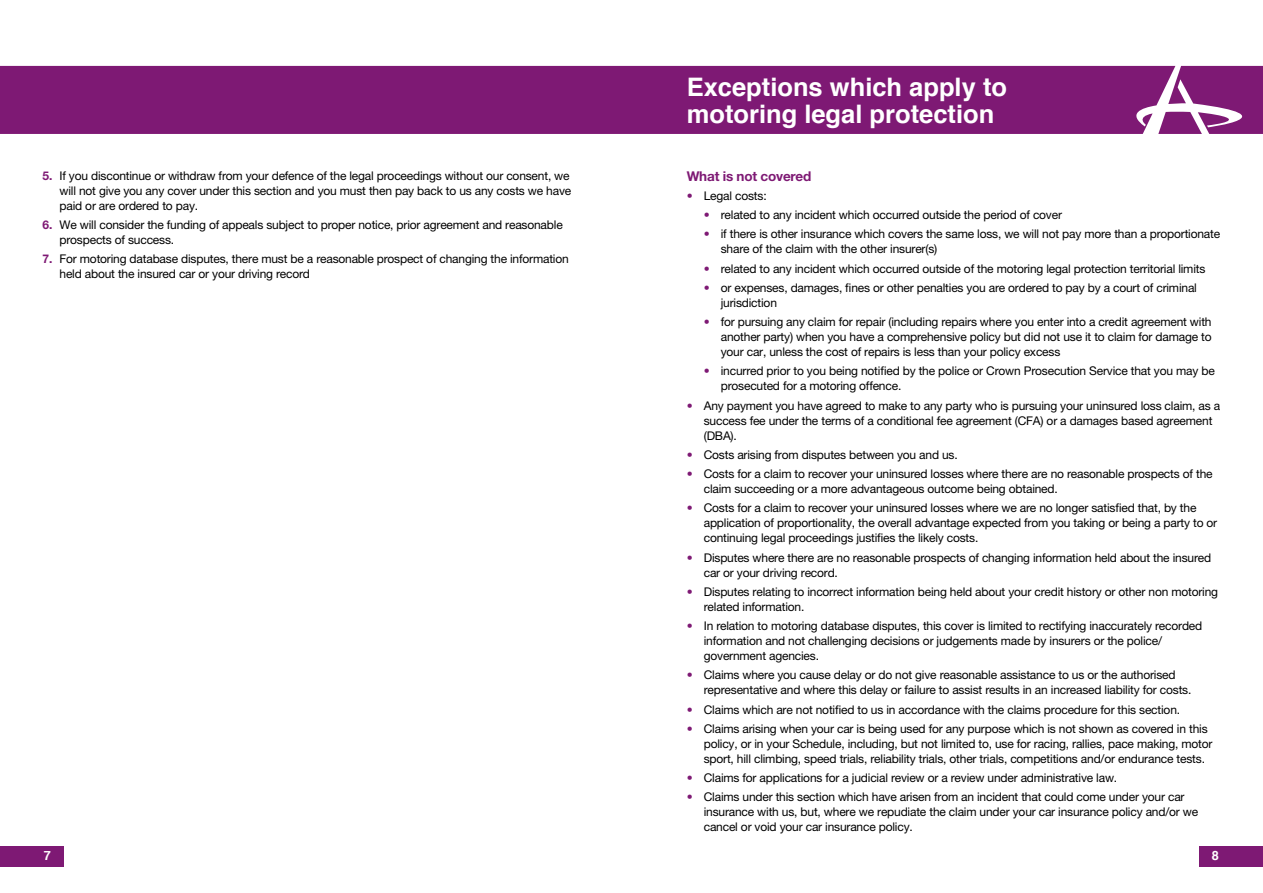
<style>
.page{position:relative;width:1263px;height:893px;background:#fff}
.page>*{position:absolute;margin:0;border:0;box-sizing:border-box;transform-origin:0 0}
.t1{font:700 25.5px/27px "Helvetica";color:#fff}
.t2{font:700 13.5px "Helvetica Neue";letter-spacing:-.015em;color:#7e1974}
.t3{font:700 12.75px "Helvetica";color:#fff}
.t4{font:12px/15px "Helvetica Neue";letter-spacing:-.015em;color:#000}
.s1{font-weight:700;color:#7e1974}
.s2{color:#7e1974}
</style>
<div class="page">
<div style="left:0;top:66px;width:1158px;height:68px;background:#7e1974"></div>
<svg style="left:1158px;top:66px;width:105px;height:68px"></svg>
<div style="left:1199px;top:846px;width:64px;height:20px;background:#7e1974"></div>
<div style="left:0;top:846px;width:64px;height:20px;background:#7e1974"></div>
<p class="t4" style="left:60px;top:168px;width:513px;text-indent:-17px"><span class="s1">5.</span> If you discontinue or withdraw from your defence of the legal proceedings without our consent, we will not give you any cover under this section and you must then pay back to us any costs we have paid or are ordered to pay.</p>
<p class="t4" style="left:60px;top:217px;width:505px;text-indent:-17px"><span class="s1">6.</span> We will consider the funding of appeals subject to proper notice, prior agreement and reasonable prospects of success.</p>
<p class="t4" style="left:60px;top:251px;width:511px;text-indent:-17px"><span class="s1">7.</span> For motoring database disputes, there must be a reasonable prospect of changing the information held about the insured car or your driving record</p>
<h1 class="t1" style="left:687px;top:74px;width:322px">Exceptions which apply to motoring legal protection</h1>
<p class="t2" style="left:687px;top:167px;width:126px">What is not covered</p>
<p class="t4" style="left:687px;top:188px;width:81px"><span class="s2">•</span> Legal costs:</p>
<p class="t4" style="left:704px;top:207px;width:360px"><span class="s2">•</span> related to any incident which occurred outside the period of cover</p>
<p class="t4" style="left:721px;top:226px;width:501px;text-indent:-17px"><span class="s2">•</span> if there is other insurance which covers the same loss, we will not pay more than a proportionate share of the claim with the other insurer(s)</p>
<p class="t4" style="left:704px;top:261px;width:503px"><span class="s2">•</span> related to any incident which occurred outside of the motoring legal protection territorial limits</p>
<p class="t4" style="left:721px;top:280px;width:478px;text-indent:-17px"><span class="s2">•</span> or expenses, damages, fines or other penalties you are ordered to pay by a court of criminal jurisdiction</p>
<p class="t4" style="left:721px;top:314px;width:492px;text-align:justify;text-indent:-17px"><span class="s2">•</span> for pursuing any claim for repair (including repairs where you enter into a credit agreement with another party) when you have a comprehensive policy but did not use it to claim for damage to your car, unless the cost of repairs is less than your policy excess</p>
<p class="t4" style="left:721px;top:363px;width:495px;text-indent:-17px"><span class="s2">•</span> incurred prior to you being notified by the police or Crown Prosecution Service that you may be prosecuted for a motoring offence.</p>
<p class="t4" style="left:704px;top:398px;width:518px;text-indent:-17px"><span class="s2">•</span> Any payment you have agreed to make to any party who is pursuing your uninsured loss claim, as a success fee under the terms of a conditional fee agreement (CFA) or a damages based agreement (DBA).</p>
<p class="t4" style="left:687px;top:447px;width:272px"><span class="s2">•</span> Costs arising from disputes between you and us.</p>
<p class="t4" style="left:704px;top:466px;width:510px;text-indent:-17px"><span class="s2">•</span> Costs for a claim to recover your uninsured losses where there are no reasonable prospects of the claim succeeding or a more advantageous outcome being obtained.</p>
<p class="t4" style="left:704px;top:500px;width:515px;text-indent:-17px"><span class="s2">•</span> Costs for a claim to recover your uninsured losses where we are no longer satisfied that, by the application of proportionality, the overall advantage expected from you taking or being a party to or continuing legal proceedings justifies the likely costs.</p>
<p class="t4" style="left:704px;top:550px;width:509px;text-indent:-17px"><span class="s2">•</span> Disputes where there are no reasonable prospects of changing information held about the insured car or your driving record.</p>
<p class="t4" style="left:704px;top:584px;width:516px;text-indent:-17px"><span class="s2">•</span> Disputes relating to incorrect information being held about your credit history or other non motoring related information.</p>
<p class="t4" style="left:704px;top:618px;width:500px;text-indent:-17px"><span class="s2">•</span> In relation to motoring database disputes, this cover is limited to rectifying inaccurately recorded information and not challenging decisions or judgements made by insurers or the police/ government agencies.</p>
<p class="t4" style="left:704px;top:667px;width:489px;text-indent:-17px"><span class="s2">•</span> Claims where you cause delay or do not give reasonable assistance to us or the authorised representative and where this delay or failure to assist results in an increased liability for costs.</p>
<p class="t4" style="left:687px;top:702px;width:495px"><span class="s2">•</span> Claims which are not notified to us in accordance with the claims procedure for this section.</p>
<p class="t4" style="left:704px;top:721px;width:510px;text-indent:-17px"><span class="s2">•</span> Claims arising when your car is being used for any purpose which is not shown as covered in this policy, or in your Schedule, including, but not limited to, use for racing, rallies, pace making, motor sport, hill climbing, speed trials, reliability trials, other trials, competitions and/or endurance tests.</p>
<p class="t4" style="left:687px;top:770px;width:432px"><span class="s2">•</span> Claims for applications for a judicial review or a review under administrative law.</p>
<p class="t4" style="left:704px;top:789px;width:496px;text-indent:-17px"><span class="s2">•</span> Claims under this section which have arisen from an incident that could come under your car insurance with us, but, where we repudiate the claim under your car insurance policy and/or we cancel or void your car insurance policy.</p>
<p class="t3" style="left:44px;top:845px;width:9px">7</p>
<p class="t3" style="left:1212px;top:845px;width:9px">8</p>
</div>
